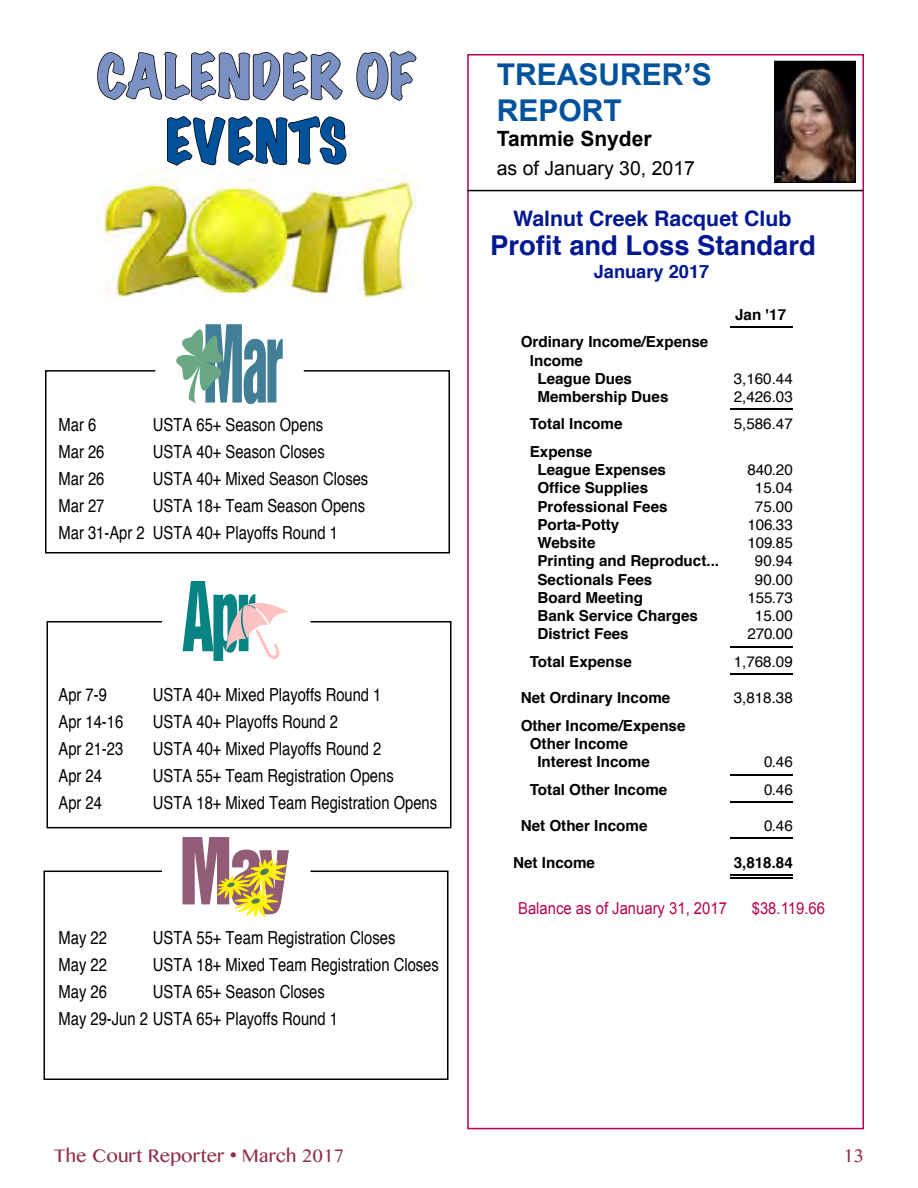
<style>
.page{position:relative;width:918px;height:1188px;background:#fff}
.page>*{position:absolute;margin:0;border:0;box-sizing:border-box;transform-origin:0 0}
.t1{font:expanded 54px "Marker Felt";letter-spacing:.015em;color:#7b91c3}
.t2{font:expanded 54px "Marker Felt";letter-spacing:.02em;color:#00529c}
.t3{font:700 30px/36px "Arial";color:#00529c}
.t4{font:700 27.45px "Helvetica";color:#011892}
.t5{font:700 21.3px "Helvetica";color:#011892}
.t6{font:700 21px "Arial";color:#000}
.t7{font:19.5px "Telugu MN";color:#922d47}
.t8{font:19.5px "Arial";color:#000}
.t9{font:700 18.3px "Helvetica";color:#011892}
.t10{font:condensed 18px/27px "Helvetica";color:#000}
.t11{font:16.5px "Arial";color:#b70050;scale:.9 1}
.t12{font:700 15.15px/18.3px "Helvetica";color:#000}
.t13{font:15.15px "Helvetica";color:#000}
</style>
<div class="page">
<div style="left:44px;top:871px;width:404px;height:209px;border:2px solid #000"></div>
<div style="left:467px;top:54px;width:397px;height:1075px;border:2px solid #b70050"></div>
<hr style="left:467px;top:190px;width:396px;height:1px;background:#000">
<svg style="left:356px;top:51px;width:61px;height:50px"></svg>
<svg style="left:97px;top:51px;width:250px;height:118px"></svg>
<img style="left:776px;top:63px;width:78px;height:118px">
<div style="left:774px;top:61px;width:82px;height:122px;border:1px solid #000"></div>
<div style="left:45px;top:370px;width:405px;height:184px;border:2px solid #000"></div>
<div style="left:46px;top:621px;width:406px;height:207px;border:2px solid #000"></div>
<img style="left:97px;top:169px;width:322px;height:128px">
<div style="left:162px;top:607px;width:148px;height:40px;background:#fff"></div>
<svg style="left:183px;top:581px;width:106px;height:80px"></svg>
<div style="left:155px;top:363px;width:149px;height:41px;background:#fff"></div>
<svg style="left:176px;top:324px;width:107px;height:80px"></svg>
<div style="left:162px;top:863px;width:148px;height:41px;background:#fff"></div>
<svg style="left:182px;top:837px;width:107px;height:80px"></svg>
<hr style="left:731px;top:327px;width:62px;height:1px;background:#000">
<hr style="left:731px;top:409px;width:62px;height:1px;background:#000">
<hr style="left:731px;top:646px;width:62px;height:2px;background:#000">
<hr style="left:731px;top:673px;width:62px;height:2px;background:#000">
<hr style="left:731px;top:774px;width:62px;height:1px;background:#000">
<hr style="left:731px;top:801px;width:62px;height:2px;background:#000">
<hr style="left:731px;top:838px;width:62px;height:1px;background:#000">
<hr style="left:731px;top:874px;width:62px;height:2px;background:#000">
<hr style="left:731px;top:877px;width:62px;height:2px;background:#000">
<h1 class="t1" style="left:97px;top:34px;width:320px">CALENDER OF</h1>
<h1 class="t2" style="left:166px;top:99px;width:182px">EVENTS</h1>
<p class="t10" style="left:58px;top:411px;width:39px">Mar 6</p>
<p class="t10" style="left:153px;top:411px;width:172px">USTA 65+ Season Opens</p>
<p class="t10" style="left:58px;top:438px;width:47px">Mar 26</p>
<p class="t10" style="left:153px;top:438px;width:173px">USTA 40+ Season Closes</p>
<p class="t10" style="left:58px;top:465px;width:47px">Mar 26</p>
<p class="t10" style="left:153px;top:465px;width:217px">USTA 40+ Mixed Season Closes</p>
<p class="t10" style="left:58px;top:492px;width:47px">Mar 27</p>
<p class="t10" style="left:58px;top:492px;width:308px;text-indent:94px">USTA 18+ Team Season Opens<br>Mar 31-Apr 2 USTA 40+ Playoffs Round 1</p>
<p class="t10" style="left:58px;top:681px;width:50px">Apr 7-9</p>
<p class="t10" style="left:153px;top:681px;width:230px">USTA 40+ Mixed Playoffs Round 1</p>
<p class="t10" style="left:58px;top:708px;width:66px">Apr 14-16</p>
<p class="t10" style="left:153px;top:708px;width:187px">USTA 40+ Playoffs Round 2</p>
<p class="t10" style="left:58px;top:735px;width:66px">Apr 21-23</p>
<p class="t10" style="left:153px;top:735px;width:230px">USTA 40+ Mixed Playoffs Round 2</p>
<p class="t10" style="left:58px;top:762px;width:45px">Apr 24</p>
<p class="t10" style="left:153px;top:762px;width:242px">USTA 55+ Team Registration Opens</p>
<p class="t10" style="left:58px;top:789px;width:45px">Apr 24</p>
<p class="t10" style="left:153px;top:789px;width:286px">USTA 18+ Mixed Team Registration Opens</p>
<p class="t10" style="left:58px;top:924px;width:50px">May 22</p>
<p class="t10" style="left:153px;top:924px;width:244px">USTA 55+ Team Registration Closes</p>
<p class="t10" style="left:58px;top:951px;width:50px">May 22</p>
<p class="t10" style="left:153px;top:951px;width:287px">USTA 18+ Mixed Team Registration Closes</p>
<p class="t10" style="left:58px;top:978px;width:50px">May 26</p>
<p class="t10" style="left:58px;top:978px;width:281px;text-indent:94px">USTA 65+ Season Closes<br>May 29-Jun 2 USTA 65+ Playoffs Round 1</p>
<h2 class="t3" style="left:497px;top:57px;width:217px">TREASURER’S<br>REPORT</h2>
<p class="t6" style="left:497px;top:125px;width:156px">Tammie Snyder</p>
<p class="t8" style="left:497px;top:155px;width:200px">as of January 30, 2017</p>
<p class="t5" style="left:513px;top:201px;width:280px">Walnut Creek Racquet Club</p>
<h3 class="t4" style="left:490px;top:223px;width:327px">Profit and Loss Standard</h3>
<p class="t9" style="left:594px;top:257px;width:117px">January 2017</p>
<p class="t12" style="left:735px;top:306px;width:52px">Jan '17</p>
<p class="t12" style="left:521px;top:333px;width:189px">Ordinary Income/Expense</p>
<p class="t12" style="left:530px;top:351px;width:55px">Income</p>
<p class="t12" style="left:537px;top:370px;width:96px">League Dues</p>
<p class="t13" style="left:734px;top:367px;width:61px">3,160.44</p>
<p class="t12" style="left:537px;top:388px;width:133px">Membership Dues</p>
<p class="t13" style="left:734px;top:385px;width:61px">2,426.03</p>
<p class="t12" style="left:530px;top:415px;width:94px">Total Income</p>
<p class="t13" style="left:734px;top:413px;width:61px">5,586.47</p>
<p class="t12" style="left:537px;top:443px;width:130px;text-indent:-8px">Expense<br>League Expenses</p>
<p class="t13" style="left:747px;top:458px;width:47px">840.20</p>
<p class="t12" style="left:537px;top:479px;width:112px">Office Supplies</p>
<p class="t13" style="left:755px;top:476px;width:39px">15.04</p>
<p class="t12" style="left:537px;top:497px;width:132px">Professional Fees</p>
<p class="t13" style="left:755px;top:495px;width:39px">75.00</p>
<p class="t12" style="left:537px;top:516px;width:83px">Porta-Potty</p>
<p class="t13" style="left:747px;top:513px;width:47px">106.33</p>
<p class="t12" style="left:537px;top:534px;width:60px">Website</p>
<p class="t13" style="left:747px;top:531px;width:47px">109.85</p>
<p class="t12" style="left:537px;top:552px;width:183px">Printing and Reproduct...</p>
<p class="t13" style="left:755px;top:549px;width:39px">90.94</p>
<p class="t12" style="left:537px;top:570px;width:116px">Sectionals Fees</p>
<p class="t13" style="left:755px;top:568px;width:39px">90.00</p>
<p class="t12" style="left:537px;top:589px;width:107px">Board Meeting</p>
<p class="t13" style="left:747px;top:586px;width:47px">155.73</p>
<p class="t12" style="left:537px;top:607px;width:162px">Bank Service Charges</p>
<p class="t13" style="left:755px;top:604px;width:39px">15.00</p>
<p class="t12" style="left:537px;top:625px;width:93px">District Fees</p>
<p class="t13" style="left:747px;top:622px;width:47px">270.00</p>
<p class="t12" style="left:530px;top:653px;width:104px">Total Expense</p>
<p class="t13" style="left:734px;top:650px;width:61px">1,768.09</p>
<p class="t12" style="left:521px;top:689px;width:151px">Net Ordinary Income</p>
<p class="t13" style="left:734px;top:686px;width:61px">3,818.38</p>
<p class="t12" style="left:521px;top:716px;width:166px">Other Income/Expense</p>
<p class="t12" style="left:530px;top:735px;width:100px">Other Income</p>
<p class="t12" style="left:537px;top:753px;width:114px">Interest Income</p>
<p class="t13" style="left:764px;top:750px;width:30px">0.46</p>
<p class="t12" style="left:530px;top:780px;width:139px">Total Other Income</p>
<p class="t13" style="left:764px;top:778px;width:30px">0.46</p>
<p class="t12" style="left:521px;top:817px;width:128px">Net Other Income</p>
<p class="t13" style="left:764px;top:814px;width:30px">0.46</p>
<p class="t12" style="left:513px;top:853px;width:84px">Net Income</p>
<p class="t12" style="left:734px;top:853px;width:61px">3,818.84</p>
<p class="t11" style="left:518px;top:897px;width:234px">Balance as of January 31, 2017</p>
<p class="t11" style="left:752px;top:897px;width:83px">$38.119.66</p>
<p class="t7" style="left:54px;top:1144px;width:292px">The Court Reporter • March 2017</p>
<p class="t7" style="left:843px;top:1144px;width:23px">13</p>
</div>
